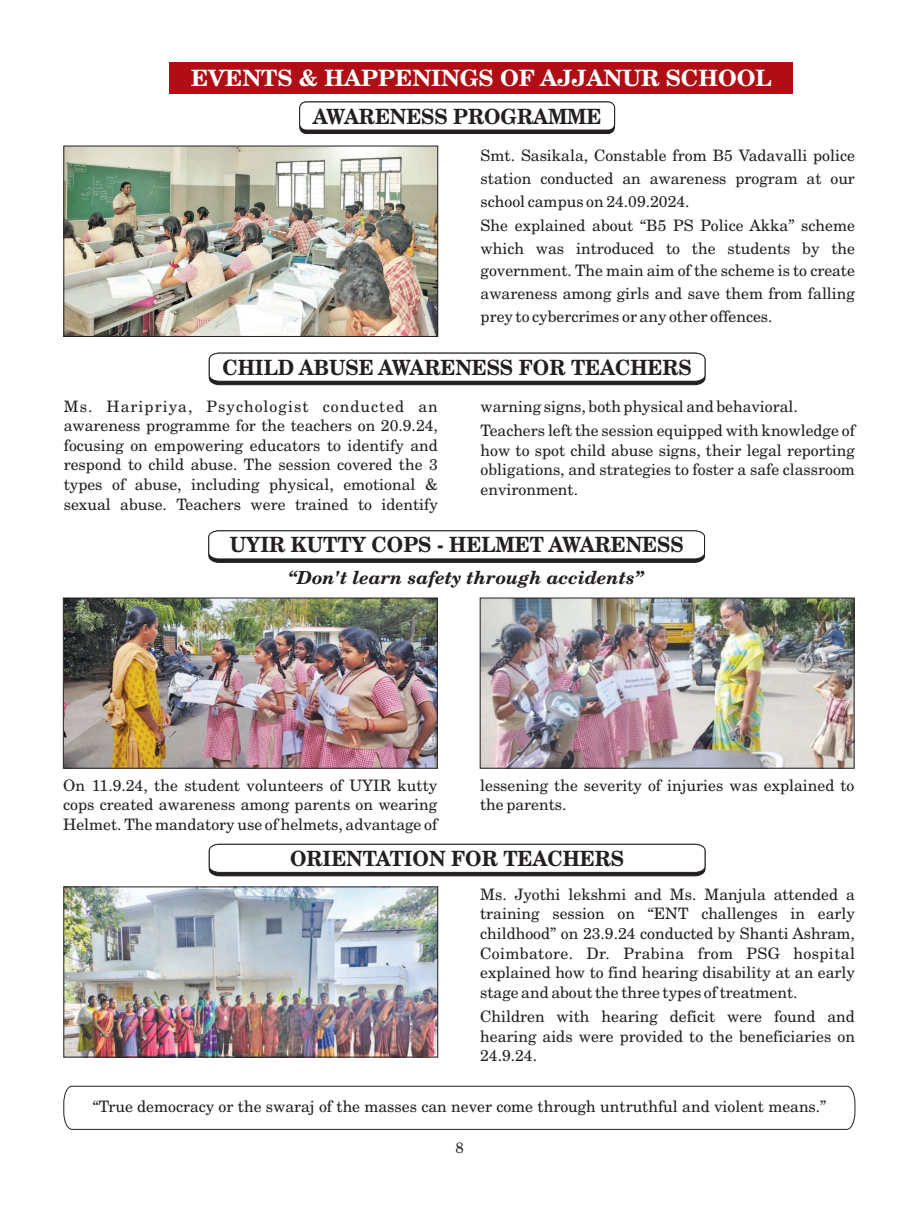
<style>
.page{position:relative;width:906px;height:1217px;background:#fff}
.page>*{position:absolute;margin:0;border:0;box-sizing:border-box;transform-origin:0 0}
.t1{font:700 22.5px "New Century Schlbk";color:#fff}
.t2{font:700 21px "New Century Schlbk";color:#231f20;scale:.94 1}
.t3{font:italic 700 18px "New Century Schlbk";color:#231f20}
.t4{font:15.75px/19.5px "New Century Schlbk";color:#231f20;text-align:justify}
.t5{font:15px "New Century Schlbk";color:#231f20}
</style>
<div class="page">
<svg style="left:63px;top:1085px;width:792px;height:44px"></svg>
<svg style="left:208px;top:352px;width:498px;height:33px"></svg>
<svg style="left:208px;top:530px;width:497px;height:33px"></svg>
<img style="left:65px;top:599px;width:370px;height:167px">
<div style="left:63px;top:597px;width:374px;height:171px;border:1px solid #231f20"></div>
<img style="left:482px;top:599px;width:370px;height:167px">
<div style="left:480px;top:597px;width:374px;height:171px;border:1px solid #231f20"></div>
<svg style="left:208px;top:843px;width:498px;height:33px"></svg>
<img style="left:66px;top:888px;width:370px;height:166px">
<div style="left:64px;top:886px;width:374px;height:170px;border:1px solid #231f20"></div>
<div style="left:169px;top:62px;width:624px;height:32px;background:#b00d15"></div>
<div style="left:299px;top:102px;width:316px;height:32px;background:#231f20;border:1px solid #231f20;border-radius:7px"></div>
<div style="left:299px;top:102px;width:316px;height:28px;background:#fff;border:1px solid #231f20;border-radius:6px"></div>
<img style="left:66px;top:148px;width:370px;height:186px">
<div style="left:64px;top:146px;width:374px;height:190px;border:1px solid #231f20"></div>
<h1 class="t1" style="left:191px;top:68px;width:582px">EVENTS &amp; HAPPENINGS OF AJJANUR SCHOOL</h1>
<h2 class="t2" style="left:313px;top:107px;width:309px">AWARENESS PROGRAMME</h2>
<p class="t4" style="left:480px;top:146px;width:376px;line-height:22.6px">Smt. Sasikala, Constable from B5 Vadavalli police station conducted an awareness program at our school campus on 24.09.2024.</p>
<p class="t4" style="left:480px;top:215px;width:376px;line-height:22.6px">She explained about “B5 PS Police Akka” scheme which was introduced to the students by the government. The main aim of the scheme is to create awareness among girls and save them from falling prey to cybercrimes or any other offences.</p>
<h2 class="t2" style="left:222px;top:358px;width:500px">CHILD ABUSE AWARENESS FOR TEACHERS</h2>
<p class="t4" style="left:64px;top:397px;width:375px">Ms. Haripriya, Psychologist conducted an awareness programme for the teachers on 20.9.24, focusing on empowering educators to identify and respond to child abuse. The session covered the 3 types of abuse, including physical, emotional &amp; sexual abuse. Teachers were trained to identify</p>
<p class="t4" style="left:480px;top:395px;width:376px;line-height:24.5px">warning signs, both physical and behavioral.<br>Teachers left the session equipped with knowledge of</p>
<p class="t4" style="left:480px;top:441px;width:376px">how to spot child abuse signs, their legal reporting obligations, and strategies to foster a safe classroom environment.</p>
<h2 class="t2" style="left:230px;top:536px;width:484px">UYIR KUTTY COPS - HELMET AWARENESS</h2>
<p class="t3" style="left:288px;top:569px;width:356px">“Don't learn safety through accidents”</p>
<p class="t4" style="left:63px;top:776px;width:375px">On 11.9.24, the student volunteers of UYIR kutty cops created awareness among parents on wearing Helmet. The mandatory use of helmets, advantage of</p>
<p class="t4" style="left:480px;top:776px;width:376px">lessening the severity of injuries was explained to the parents.</p>
<h2 class="t2" style="left:290px;top:849px;width:357px">ORIENTATION FOR TEACHERS</h2>
<p class="t4" style="left:480px;top:885px;width:376px">Ms. Jyothi lekshmi and Ms. Manjula attended a training session on “ENT challenges in early childhood” on 23.9.24 conducted by Shanti Ashram, Coimbatore. Dr. Prabina from PSG hospital explained how to find hearing disability at an early stage and about the three types of treatment.</p>
<p class="t4" style="left:480px;top:1007px;width:376px">Children with hearing deficit were found and hearing aids were provided to the beneficiaries on 24.9.24.</p>
<p class="t4" style="left:93px;top:1097px;width:735px">“True democracy or the swaraj of the masses can never come through untruthful and violent means.”</p>
<p class="t5" style="left:455px;top:1140px;width:10px">8</p>
</div>
